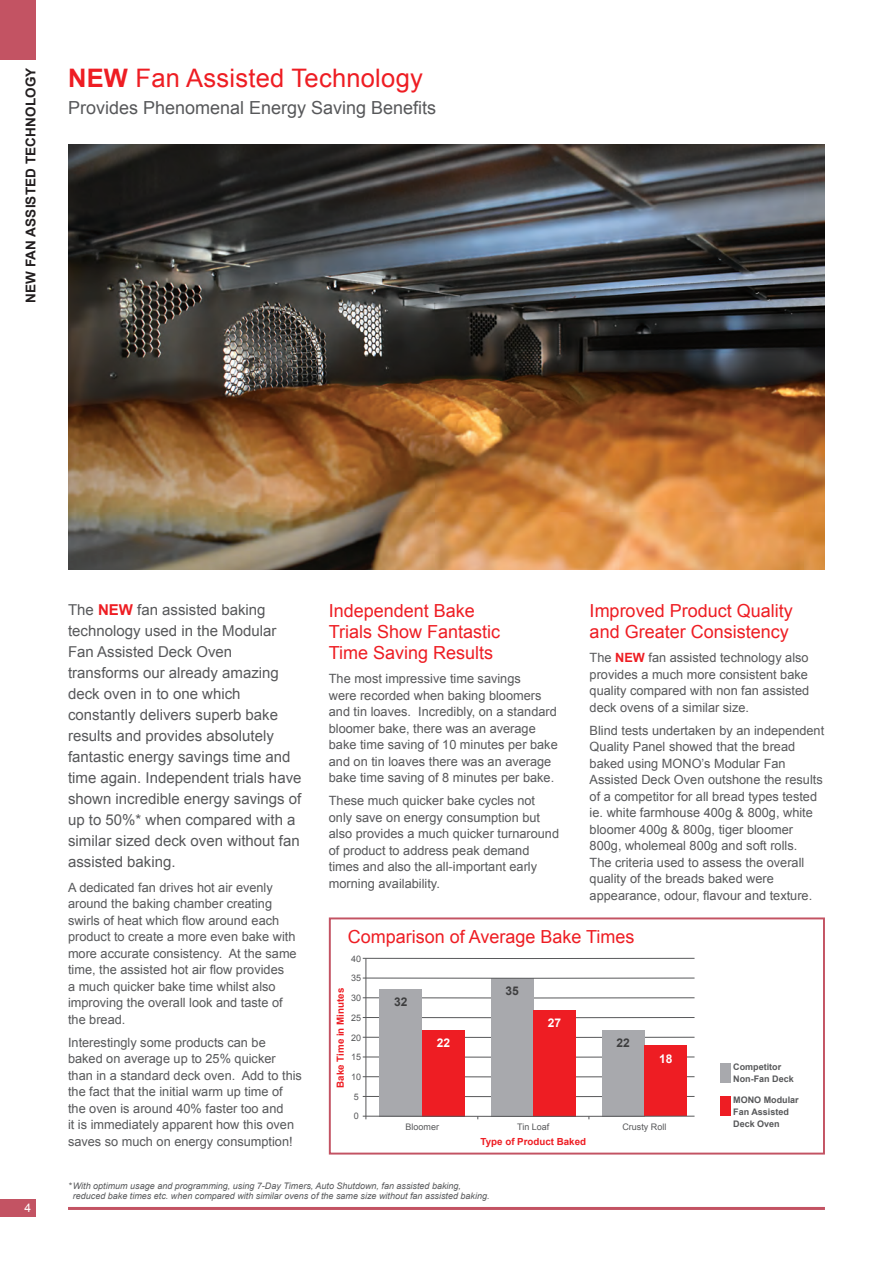
<style>
.page{position:relative;width:893px;height:1263px;background:#fff}
.page>*{position:absolute;margin:0;border:0;box-sizing:border-box;transform-origin:0 0}
.Page_header{font:25.5px "Arial";letter-spacing:.01em;color:#ee1d23}
.Sub_head_red{font:18px/21px "Arial";color:#ee1d23}
.Page_header_2_Grey{font:18px "Arial";color:#57585a}
.Intro1{font:15px/21px "Arial";color:#57585a}
.Side_section_title{font:700 13.5px "Arial";letter-spacing:.01em;color:#231f20}
.Body{font:12.75px/16.5px "Arial";color:#57585a}
.t1{font:700 12px "Arial";color:#fff}
.t2{font:700 12px "Arial";color:#3e3e3f}
.Folio{font:12px "Arial";color:#fff}
.t3{font:700 9.75px "Arial";color:#ee1d23}
.t4{font:italic 9px/10.5px "Arial";color:#57585a}
.t5{font:700 9px/12px "Arial";color:#57585a}
.t6{font:9px "Arial";color:#57585a}
.s1{font-weight:700}
.s2{font-weight:700;color:#ee1d23}
</style>
<div class="page">
<img style="left:68px;top:145px;width:757px;height:425px">
<div style="left:0;top:0;width:35px;height:60px;background:#c35363"></div>
<div style="left:329px;top:917px;width:496px;height:237px;border:2px solid #c35363"></div>
<div style="left:720px;top:1063px;width:11px;height:20px;background:#a8a9ad"></div>
<div style="left:720px;top:1096px;width:11px;height:20px;background:#ee1d23"></div>
<svg style="left:362px;top:1096px;width:333px;height:1px"></svg>
<svg style="left:362px;top:1076px;width:333px;height:1px"></svg>
<svg style="left:362px;top:1056px;width:333px;height:2px"></svg>
<svg style="left:362px;top:1036px;width:333px;height:2px"></svg>
<svg style="left:362px;top:1017px;width:333px;height:1px"></svg>
<svg style="left:362px;top:997px;width:333px;height:1px"></svg>
<svg style="left:362px;top:957px;width:333px;height:2px"></svg>
<hr style="left:366px;top:958px;width:1px;height:161px;background:#57585a">
<div style="left:380px;top:989px;width:42px;height:127px;background:#a8a9ad"></div>
<div style="left:422px;top:1030px;width:43px;height:86px;background:#ee1d23"></div>
<div style="left:602px;top:1030px;width:42px;height:86px;background:#a8a9ad"></div>
<div style="left:644px;top:1045px;width:43px;height:71px;background:#ee1d23"></div>
<div style="left:491px;top:978px;width:42px;height:138px;background:#a8a9ad"></div>
<div style="left:533px;top:1010px;width:43px;height:106px;background:#ee1d23"></div>
<svg style="left:362px;top:1115px;width:333px;height:4px"></svg>
<svg style="left:362px;top:977px;width:333px;height:2px"></svg>
<hr style="left:68px;top:1207px;width:757px;height:3px;background:#c35363">
<div style="left:0;top:1200px;width:35px;height:17px;background:#c35363"></div>
<p class="Side_section_title" style="left:22px;top:303px;width:237px;rotate:-90deg">NEW FAN ASSISTED TECHNOLOGY</p>
<p class="Page_header" style="left:68px;top:61px;width:356px"><span class="s1">NEW</span> Fan Assisted Technology</p>
<p class="Page_header_2_Grey" style="left:68px;top:95px;width:370px">Provides Phenomenal Energy Saving Benefits</p>
<p class="Folio" style="left:24px;top:1200px;width:8px">4</p>
<p class="Intro1" style="left:68px;top:599px;width:235px">The <span class="s2">NEW</span> fan assisted baking technology used in the Modular<br>Fan Assisted Deck Oven transforms our already amazing deck oven in to one which constantly delivers superb bake results and provides absolutely fantastic energy savings time and time again. Independent trials have shown incredible energy savings of up to 50%* when compared with a similar sized deck oven without fan assisted baking.</p>
<p class="Body" style="left:68px;top:879px;width:230px">A dedicated fan drives hot air evenly around the baking chamber creating swirls of heat which flow around each product to create a more even bake with more accurate consistency. At the same time, the assisted hot air flow provides<br>a much quicker bake time whilst also improving the overall look and taste of the bread.</p>
<p class="Body" style="left:68px;top:1034px;width:235px">Interestingly some products can be baked on average up to 25% quicker than in a standard deck oven. Add to this the fact that the initial warm up time of the oven is around 40% faster too and<br>it is immediately apparent how this oven saves so much on energy consumption!</p>
<p class="Sub_head_red" style="left:329px;top:600px;width:173px">Independent Bake<br>Trials Show Fantastic<br>Time Saving Results</p>
<p class="Body" style="left:329px;top:670px;width:230px">The most impressive time savings<br>were recorded when baking bloomers and tin loaves. Incredibly, on a standard bloomer bake, there was an average bake time saving of 10 minutes per bake and on tin loaves there was an average bake time saving of 8 minutes per bake.</p>
<p class="Body" style="left:329px;top:792px;width:232px">These much quicker bake cycles not only save on energy consumption but also provides a much quicker turnaround of product to address peak demand times and also the all-important early morning availability.</p>
<p class="Sub_head_red" style="left:590px;top:600px;width:205px">Improved Product Quality and Greater Consistency</p>
<p class="Body" style="left:590px;top:649px;width:221px;text-align:justify">The <span class="s2">NEW</span> fan assisted technology also provides a much more consistent bake quality compared with non fan assisted deck ovens of a similar size.</p>
<p class="Body" style="left:590px;top:722px;width:236px">Blind tests undertaken by an independent Quality Panel showed that the bread baked using MONO’s Modular Fan Assisted Deck Oven outshone the results of a competitor for all bread types tested ie. white farmhouse 400g &amp; 800g, white bloomer 400g &amp; 800g, tiger bloomer 800g, wholemeal 800g and soft rolls.<br>The criteria used to assess the overall quality of the breads baked were appearance, odour, flavour and texture.</p>
<p class="Sub_head_red" style="left:348px;top:926px;width:288px">Comparison of Average Bake Times</p>
<p class="t6" style="left:351px;top:952px;width:12px">40</p>
<p class="t6" style="left:351px;top:972px;width:12px">35</p>
<p class="t3" style="left:334px;top:1087px;width:101px;rotate:-90deg">Bake Time in Minutes</p>
<p class="t6" style="left:351px;top:992px;width:12px">30</p>
<p class="t6" style="left:351px;top:1012px;width:12px">25</p>
<p class="t6" style="left:351px;top:1031px;width:12px">20</p>
<p class="t6" style="left:351px;top:1051px;width:12px">15</p>
<p class="t6" style="left:351px;top:1071px;width:12px">10</p>
<p class="t6" style="left:354px;top:1091px;width:7px">5</p>
<p class="t6" style="left:354px;top:1110px;width:7px">0</p>
<p class="t2" style="left:394px;top:994px;width:15px">32</p>
<p class="t1" style="left:437px;top:1035px;width:15px">22</p>
<p class="t6" style="left:405px;top:1121px;width:35px">Bloomer</p>
<p class="t2" style="left:505px;top:983px;width:15px">35</p>
<p class="t1" style="left:548px;top:1015px;width:15px">27</p>
<p class="t2" style="left:616px;top:1035px;width:15px">22</p>
<p class="t1" style="left:659px;top:1050px;width:15px">18</p>
<p class="t6" style="left:517px;top:1121px;width:34px">Tin Loaf</p>
<p class="t6" style="left:622px;top:1121px;width:46px">Crusty Roll</p>
<p class="t3" style="left:481px;top:1135px;width:107px">Type of Product Baked</p>
<p class="t5" style="left:733px;top:1061px;width:62px">Competitor<br>Non-Fan Deck</p>
<p class="t5" style="left:733px;top:1094px;width:67px">MONO Modular<br>Fan Assisted<br>Deck Oven</p>
<p class="t4" style="left:73px;top:1180px;width:418px;text-indent:-5px">*With optimum usage and programming, using 7-Day Timers, Auto Shutdown, fan assisted baking, reduced bake times etc. when compared with similar ovens of the same size without fan assisted baking.</p>
</div>
